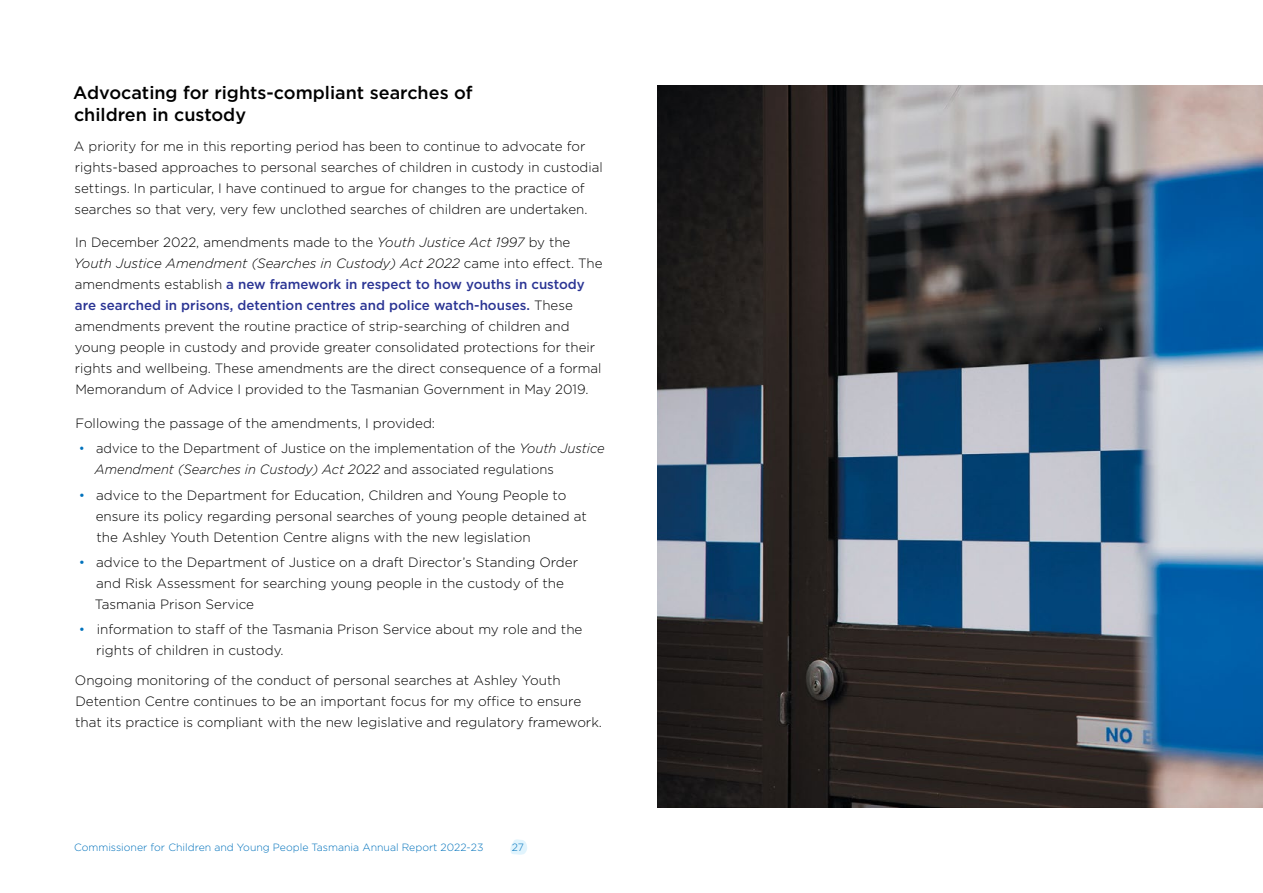
<style>
.page{position:relative;width:1263px;height:893px;background:#fff}
.page>*{position:absolute;margin:0;border:0;box-sizing:border-box;transform-origin:0 0}
.t1{font:500 18px/21.6px "Gotham";color:#000}
.Paragraph{font:300 13.5px/21px "Gotham";color:#000}
.Paragraph_-_When_heading_follows{font:300 13.5px/21px "Gotham";color:#000}
.Paragraph-2{font:300 13.5px/21px "Gotham";color:#000;scale:.96 1}
.Paragraph_-_When_Bullets_Numbers_Follow{font:300 13.5px "Gotham";color:#000}
.t2{font:300 10.5px "Gotham";color:#0072bc}
.s1{font-style:italic}
.s2{font-weight:500;color:#2b3594}
.s3{color:#0072bc}
</style>
<div class="page">
<img style="left:657px;top:85px;width:606px;height:723px">
<svg style="left:510px;top:839px;width:17px;height:16px"></svg>
<h5 class="t1" style="left:73px;top:82px;width:401px">Advocating for rights-compliant searches of children in custody</h5>
<p class="Paragraph" style="left:74px;top:135px;width:530px">A priority for me in this reporting period has been to continue to advocate for rights-based approaches to personal searches of children in custody in custodial settings. In particular, I have continued to argue for changes to the practice of searches so that very, very few unclothed searches of children are undertaken.</p>
<p class="Paragraph" style="left:74px;top:232px;width:530px">In December 2022, amendments made to the <span class="s1">Youth Justice Act 1997</span> by the <span class="s1">Youth Justice Amendment (Searches in Custody) Act 2022</span> came into effect. The amendments establish <span class="s2">a new framework in respect to how youths in custody are searched in prisons, detention centres and police watch-houses.</span> These amendments prevent the routine practice of strip-searching of children and young people in custody and provide greater consolidated protections for their rights and wellbeing. These amendments are the direct consequence of a formal Memorandum of Advice I provided to the Tasmanian Government in May 2019.</p>
<p class="Paragraph_-_When_Bullets_Numbers_Follow" style="left:75px;top:415px;width:361px">Following the passage of the amendments, I provided:</p>
<p class="Paragraph-2" style="left:95px;top:438px;width:533px;text-indent:-16px"><span class="s3">•</span> advice to the Department of Justice on the implementation of the <span class="s1">Youth Justice<br>Amendment (Searches in Custody) Act 2022</span> and associated regulations</p>
<p class="Paragraph" style="left:96px;top:484px;width:493px;text-indent:-17px"><span class="s3">•</span> advice to the Department for Education, Children and Young People to ensure its policy regarding personal searches of young people detained at the Ashley Youth Detention Centre aligns with the new legislation</p>
<p class="Paragraph" style="left:95px;top:551px;width:485px;text-indent:-16px"><span class="s3">•</span> advice to the Department of Justice on a draft Director’s Standing Order and Risk Assessment for searching young people in the custody of the<br>Tasmania Prison Service</p>
<p class="Paragraph" style="left:96px;top:618px;width:488px;text-indent:-17px"><span class="s3">•</span> information to staff of the Tasmania Prison Service about my role and the rights of children in custody.</p>
<p class="Paragraph_-_When_heading_follows" style="left:75px;top:669px;width:529px">Ongoing monitoring of the conduct of personal searches at Ashley Youth<br>Detention Centre continues to be an important focus for my office to ensure that its practice is compliant with the new legislative and regulatory framework.</p>
<p class="t2" style="left:74px;top:840px;width:411px">Commissioner for Children and Young People Tasmania Annual Report 2022-23</p>
<p class="t2" style="left:512px;top:840px;width:14px">27</p>
</div>
